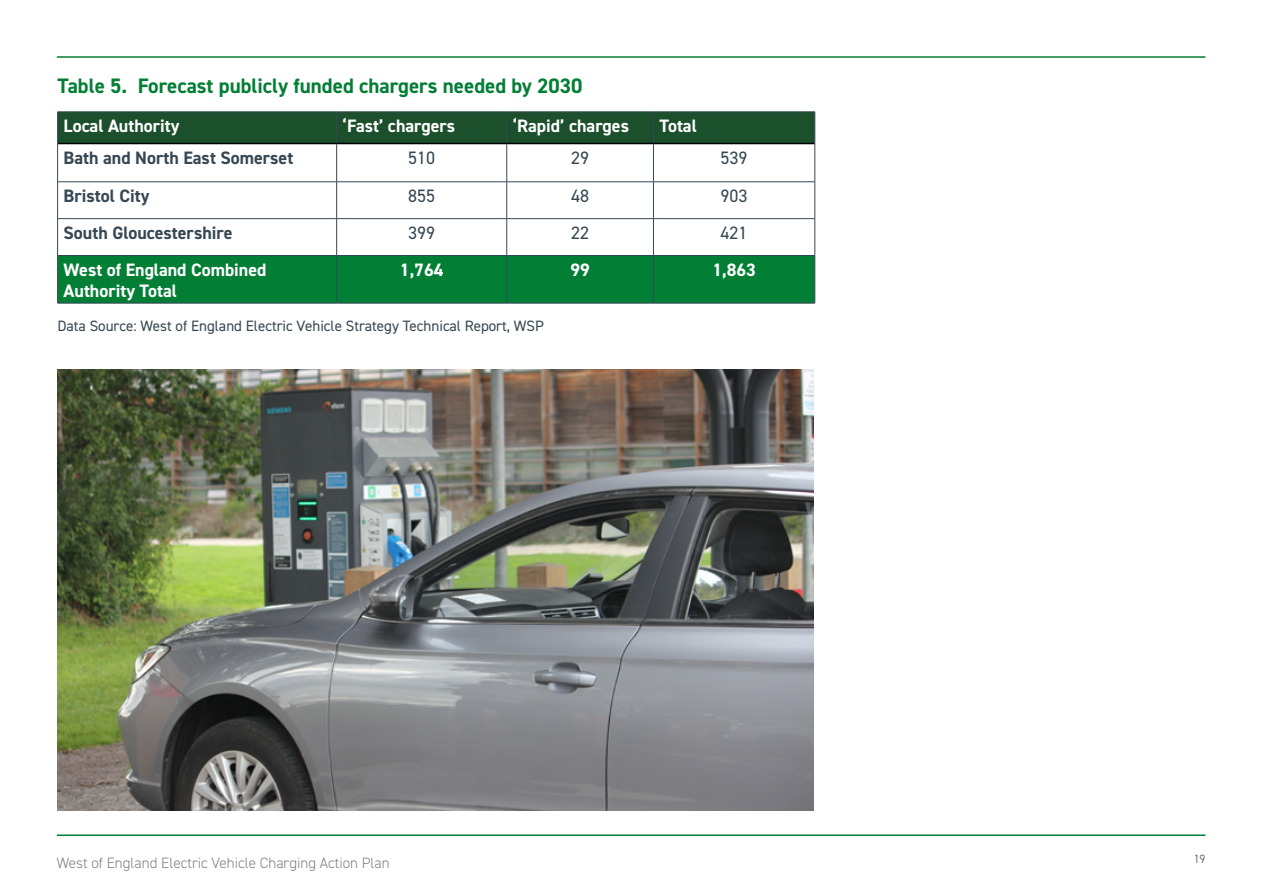
<style>
.page{position:relative;width:1263px;height:893px;background:#fff}
.page>*{position:absolute;margin:0;border:0;box-sizing:border-box;transform-origin:0 0}
.Subheader{font:700 21px "DIN2014";color:#037e35}
.Body{font:700 18px/21.6px "DIN2014";color:#fff}
.Body-2{font:700 18px "DIN2014";color:#354753}
.Body-3{font:18px "DIN2014";color:#354753}
.Body-4{font:15px "DIN2014";color:#354753}
.t1{font:300 15px "DIN2014";color:#808080}
.t2{font:300 12px "DIN2014";color:#354753}
</style>
<div class="page">
<hr style="left:57px;top:56px;width:1148px;height:2px;background:#037e35">
<hr style="left:57px;top:834px;width:1148px;height:2px;background:#037e35">
<div style="left:58px;top:113px;width:756px;height:30px;background:#1c4f2b"></div>
<div style="left:58px;top:256px;width:756px;height:47px;background:#037e35"></div>
<hr style="left:336px;top:112px;width:1px;height:31px;background:#354753">
<hr style="left:506px;top:112px;width:1px;height:31px;background:#354753">
<hr style="left:653px;top:112px;width:1px;height:31px;background:#354753">
<hr style="left:336px;top:144px;width:1px;height:38px;background:#354753">
<hr style="left:506px;top:144px;width:1px;height:38px;background:#354753">
<hr style="left:653px;top:144px;width:1px;height:38px;background:#354753">
<hr style="left:57px;top:182px;width:280px;height:1px;background:#354753">
<hr style="left:337px;top:182px;width:170px;height:1px;background:#354753">
<hr style="left:336px;top:182px;width:1px;height:36px;background:#354753">
<hr style="left:507px;top:182px;width:146px;height:1px;background:#354753">
<hr style="left:506px;top:182px;width:1px;height:36px;background:#354753">
<hr style="left:653px;top:182px;width:162px;height:1px;background:#354753">
<hr style="left:653px;top:182px;width:1px;height:36px;background:#354753">
<hr style="left:57px;top:218px;width:280px;height:1px;background:#354753">
<hr style="left:337px;top:218px;width:170px;height:1px;background:#354753">
<hr style="left:336px;top:219px;width:1px;height:36px;background:#354753">
<hr style="left:507px;top:218px;width:146px;height:1px;background:#354753">
<hr style="left:506px;top:219px;width:1px;height:36px;background:#354753">
<hr style="left:653px;top:218px;width:162px;height:1px;background:#354753">
<hr style="left:653px;top:219px;width:1px;height:36px;background:#354753">
<hr style="left:57px;top:255px;width:280px;height:1px;background:#354753">
<hr style="left:337px;top:255px;width:170px;height:1px;background:#354753">
<hr style="left:336px;top:256px;width:1px;height:47px;background:#354753">
<hr style="left:507px;top:255px;width:146px;height:1px;background:#354753">
<hr style="left:506px;top:256px;width:1px;height:47px;background:#354753">
<hr style="left:653px;top:255px;width:162px;height:1px;background:#354753">
<hr style="left:653px;top:256px;width:1px;height:47px;background:#354753">
<hr style="left:57px;top:303px;width:280px;height:1px;background:#354753">
<hr style="left:337px;top:303px;width:170px;height:1px;background:#354753">
<hr style="left:507px;top:303px;width:146px;height:1px;background:#354753">
<hr style="left:653px;top:303px;width:162px;height:1px;background:#354753">
<hr style="left:58px;top:143px;width:279px;height:1px;background:#000">
<hr style="left:337px;top:143px;width:170px;height:1px;background:#000">
<hr style="left:507px;top:143px;width:146px;height:1px;background:#000">
<hr style="left:653px;top:143px;width:162px;height:1px;background:#000">
<hr style="left:57px;top:112px;width:280px;height:1px;background:#354753">
<hr style="left:57px;top:112px;width:1px;height:32px;background:#354753">
<hr style="left:337px;top:112px;width:170px;height:1px;background:#354753">
<hr style="left:507px;top:112px;width:146px;height:1px;background:#354753">
<hr style="left:653px;top:112px;width:162px;height:1px;background:#354753">
<hr style="left:814px;top:112px;width:1px;height:32px;background:#354753">
<hr style="left:57px;top:144px;width:1px;height:38px;background:#354753">
<hr style="left:814px;top:144px;width:1px;height:38px;background:#354753">
<hr style="left:57px;top:182px;width:1px;height:36px;background:#354753">
<hr style="left:814px;top:182px;width:1px;height:36px;background:#354753">
<hr style="left:57px;top:219px;width:1px;height:36px;background:#354753">
<hr style="left:814px;top:219px;width:1px;height:36px;background:#354753">
<hr style="left:57px;top:256px;width:1px;height:47px;background:#354753">
<hr style="left:814px;top:256px;width:1px;height:47px;background:#354753">
<img style="left:57px;top:370px;width:757px;height:440px">
<p class="Subheader" style="left:57px;top:72px;width:527px">Table 5. Forecast publicly funded chargers needed by 2030</p>
<p class="Body" style="left:64px;top:115px;width:117px">Local Authority</p>
<p class="Body" style="left:343px;top:115px;width:114px">‘Fast’ chargers</p>
<p class="Body" style="left:513px;top:115px;width:118px">‘Rapid’ charges</p>
<p class="Body" style="left:659px;top:115px;width:39px">Total</p>
<p class="Body-2" style="left:64px;top:145px;width:231px">Bath and North East Somerset</p>
<p class="Body-3" style="left:408px;top:146px;width:28px">510</p>
<p class="Body-3" style="left:571px;top:146px;width:19px">29</p>
<p class="Body-3" style="left:721px;top:146px;width:28px">539</p>
<p class="Body-2" style="left:64px;top:184px;width:87px">Bristol City</p>
<p class="Body-3" style="left:408px;top:184px;width:28px">855</p>
<p class="Body-3" style="left:571px;top:184px;width:19px">48</p>
<p class="Body-3" style="left:721px;top:184px;width:28px">903</p>
<p class="Body-2" style="left:64px;top:220px;width:170px">South Gloucestershire</p>
<p class="Body-3" style="left:408px;top:221px;width:28px">399</p>
<p class="Body-3" style="left:571px;top:221px;width:19px">22</p>
<p class="Body-3" style="left:721px;top:221px;width:28px">421</p>
<p class="Body" style="left:64px;top:258px;width:204px">West of England Combined<br>Authority Total</p>
<p class="Body" style="left:400px;top:258px;width:45px">1,764</p>
<p class="Body" style="left:570px;top:258px;width:21px">99</p>
<p class="Body" style="left:712px;top:258px;width:45px">1,863</p>
<p class="Body-4" style="left:57px;top:316px;width:488px">Data Source: West of England Electric Vehicle Strategy Technical Report, WSP</p>
<p class="t1" style="left:57px;top:853px;width:334px">West of England Electric Vehicle Charging Action Plan</p>
<p class="t2" style="left:1194px;top:852px;width:13px">19</p>
</div>
